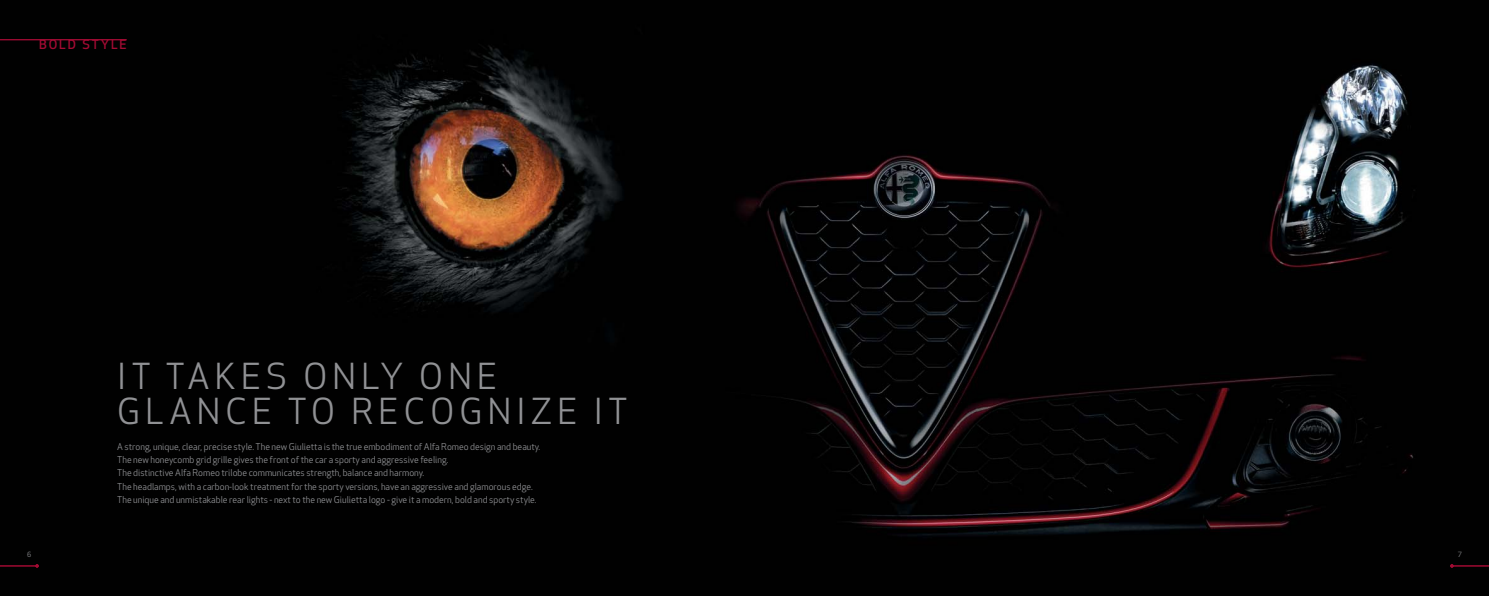
<style>
.page{position:relative;width:1489px;height:596px;background:#fff}
.page>*{position:absolute;margin:0;border:0;box-sizing:border-box;transform-origin:0 0}
.t1{font:35px/35px "Apex New";letter-spacing:.15em;color:#909194}
.t2{font:500 12.6px "Apex New";letter-spacing:.15em;color:#a20b33}
.t3{font:9.19px/13.1px "Apex New";color:#909194}
.t4{font:7px "Apex New";color:#909194}
</style>
<div class="page">
<img style="left:0;top:0;width:1488px;height:595px">
<hr style="left:0;top:565px;width:37px;height:1px;background:#a20b33">
<hr style="left:1451px;top:565px;width:37px;height:1px;background:#a20b33">
<hr style="left:0;top:39px;width:127px;height:1px;background:#a20b33">
<h2 class="t2" style="left:39px;top:40px;width:89px">BOLD STYLE</h2>
<h1 class="t1" style="left:117px;top:362px;width:512px">IT TAKES ONLY ONE<br>GLANCE TO RECOGNIZE IT</h1>
<p class="t3" style="left:117px;top:441px;width:424px">A strong, unique, clear, precise style. The new Giulietta is the true embodiment of Alfa Romeo design and beauty.<br>The new honeycomb grid grille gives the front of the car a sporty and aggressive feeling.<br>The distinctive Alfa Romeo trilobe communicates strength, balance and harmony.<br>The headlamps, with a carbon-look treatment for the sporty versions, have an aggressive and glamorous edge.<br>The unique and unmistakable rear lights - next to the new Giulietta logo - give it a modern, bold and sporty style.</p>
<p class="t4" style="left:27px;top:551px;width:6px">6</p>
<p class="t4" style="left:1457px;top:551px;width:6px">7</p>
</div>
